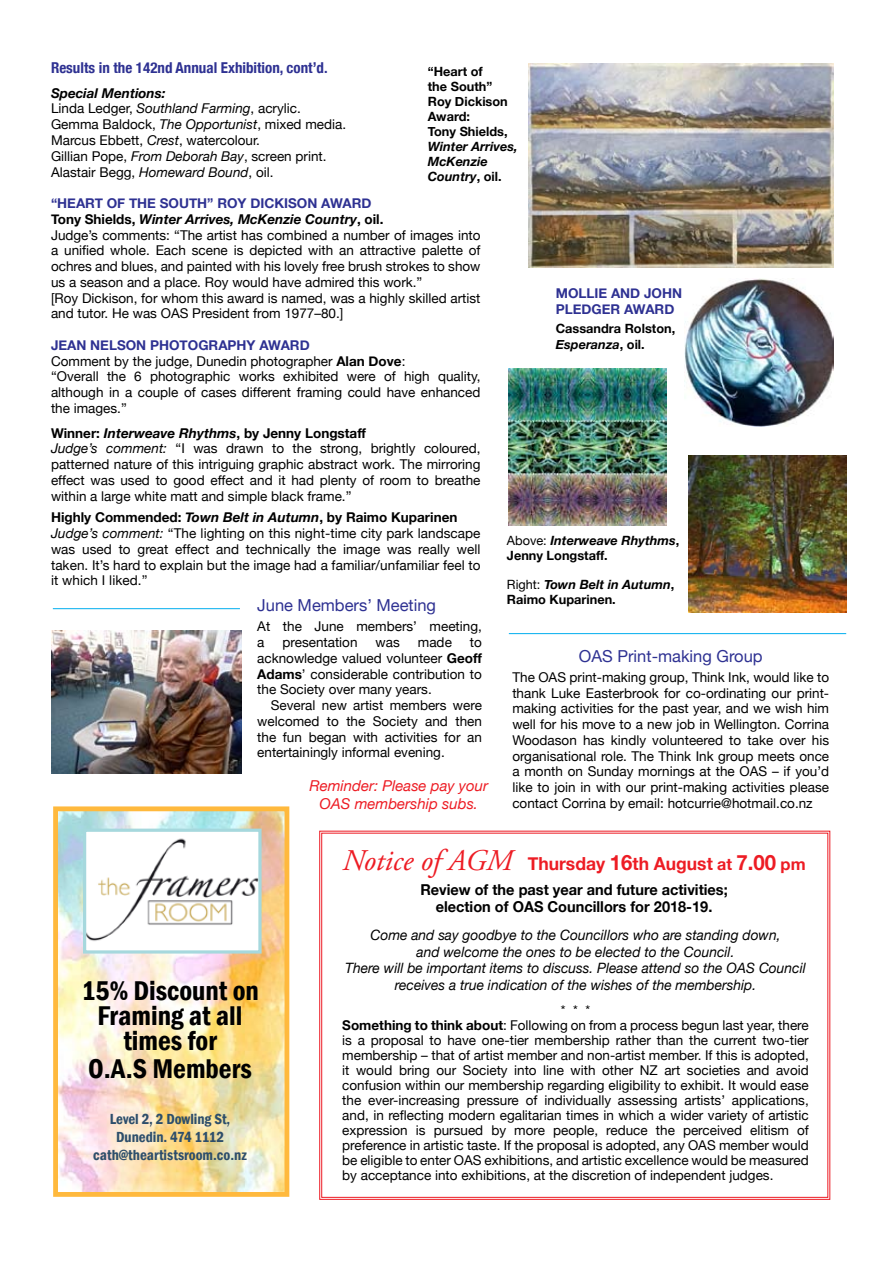
<style>
.page{position:relative;width:893px;height:1263px;background:#fff}
.page>*{position:absolute;margin:0;border:0;box-sizing:border-box;transform-origin:0 0}
.t1{font:600 condensed 27.9px/25px "Franklin Gothic";color:#000;text-align:center}
.t2{font:700 18px "Helvetica Neue";color:#ed1c24}
.t3{font:16.5px "Helvetica Neue";color:#2e3192}
.t4{font:700 15px/16.5px "Helvetica Neue";color:#000;text-align:center}
.t5{font:600 condensed 15px/18.1px "Franklin Gothic";color:#2d4e6b;text-align:center}
.t6{font:700 condensed 15px "Helvetica Neue";color:#2e3192}
.t7{font:italic 15px/18px "Helvetica Neue";color:#ed1c24;text-align:center}
.t8{font:italic 14.25px/16.5px "Helvetica Neue";color:#000;text-align:center}
.t9{font:13.5px/15.8px "Helvetica Neue";color:#000}
.t10{font:700 13.5px "Helvetica Neue";color:#2e3192}
.t11{font:italic 700 12.75px/15px "Helvetica Neue";color:#000}
.t12{font:700 12.75px/15px "Helvetica Neue";color:#000}
.s1{font-weight:700;font-style:italic}
.s2{font-style:italic}
.s3{font-style:normal}
.s4{font-weight:700;color:#2e3192}
.s5{font-weight:700}
.s6{font-weight:400;font-style:normal}
.s7{font-family:"Adobe Garamond Pro";font-weight:400;font-style:italic;font-size:30px}
.s8{font-size:21px}
.s9{font-size:16.5px}
</style>
<div class="page">
<svg style="left:319px;top:830px;width:512px;height:370px"></svg>
<hr style="left:509px;top:633px;width:337px;height:1px;background:#00aeef">
<img style="left:51px;top:630px;width:191px;height:144px">
<img style="left:528px;top:64px;width:306px;height:203px">
<img style="left:685px;top:278px;width:148px;height:149px">
<img style="left:509px;top:368px;width:157px;height:158px">
<img style="left:689px;top:455px;width:157px;height:157px">
<hr style="left:53px;top:608px;width:187px;height:1px;background:#00aeef">
<img style="left:59px;top:812px;width:224px;height:379px">
<div style="left:53px;top:806px;width:236px;height:391px;border:5px solid #ffb93d"></div>
<img style="left:87px;top:833px;width:171px;height:116px">
<div style="left:83px;top:829px;width:179px;height:124px;border:3px solid #a6d8dd"></div>
<p class="t6" style="left:51px;top:59px;width:278px">Results in the 142nd Annual Exhibition, cont’d.</p>
<p class="t9" style="left:51px;top:85px;width:297px"><span class="s1">Special Mentions:<br></span>Linda Ledger, <span class="s2">Southland Farming</span>, acrylic.<br>Gemma Baldock, <span class="s2">The Opportunist</span>, mixed media.<br>Marcus Ebbett, <span class="s2">Crest</span>, watercolour.<br>Gillian Pope, <span class="s2">From Deborah Bay</span>, screen print.<br>Alastair Begg, <span class="s2">Homeward Bound</span>, oil.</p>
<p class="t10" style="left:51px;top:195px;width:26px">“Heart</p>
<p class="t10" style="left:107px;top:195px;width:33px">of the</p>
<p class="t10" style="left:160px;top:195px;width:139px">South ” Roy Dickison</p>
<p class="t12" style="left:428px;top:64px;width:82px">“Heart of<br>the South”<br>Roy Dickison<br>Award:<br>Tony Shields,</p>
<p class="t11" style="left:428px;top:139px;width:91px">Winter Arrives,<br>McKenzie<br>Country<span class="s3">, oil.</span></p>
<p class="t9" style="left:51px;top:195px;width:431px;text-indent:270px"><span class="s4">Award<br></span><span class="s5">Tony Shields,</span> <span class="s1">Winter Arrives, McKenzie Country</span><span class="s5">, oil.<br></span>Judge’s comments: “The artist has combined a number of images into a unified whole. Each scene is depicted with an attractive palette of ochres and blues, and painted with his lovely free brush strokes to show us a season and a place. Roy would have admired this work.”<br>[Roy Dickison, for whom this award is named, was a highly skilled artist and tutor. He was OAS President from 1977–80.]</p>
<p class="t10" style="left:51px;top:337px;width:18px">Jean</p>
<p class="t10" style="left:90px;top:337px;width:20px">Nelson</p>
<p class="t10" style="left:150px;top:337px;width:20px">Photo</p>
<p class="t10" style="left:198px;top:337px;width:21px">graph</p>
<p class="t10" style="left:556px;top:285px;width:22px">Moll</p>
<p class="t10" style="left:595px;top:285px;width:28px">ie and</p>
<p class="t10" style="left:644px;top:285px;width:19px">John</p>
<p class="t10" style="left:556px;top:301px;width:19px">Pled</p>
<p class="t10" style="left:592px;top:301px;width:65px">ger award</p>
<p class="t12" style="left:556px;top:321px;width:121px;line-height:15.8px">Cassandra Rolston,<br><span class="s2">Esperanza</span>, oil.</p>
<p class="t9" style="left:51px;top:337px;width:431px;text-indent:196px"><span class="s4">y Award<br></span>Comment by the judge, Dunedin photographer <span class="s5">Alan Dove</span>:<br>“Overall the 6 photographic works exhibited were of high quality, although in a couple of cases different framing could have enhanced the images.”</p>
<p class="t9" style="left:51px;top:425px;width:431px"><span class="s5">Winner:</span> <span class="s1">Interweave Rhythms</span><span class="s5">, by Jenny Longstaff<br></span><span class="s2">Judge’s comment:</span> “I was drawn to the strong, brightly coloured, patterned nature of this intriguing graphic abstract work. The mirroring effect was used to good effect and it had plenty of room to breathe within a large white matt and simple black frame.”</p>
<p class="t9" style="left:51px;top:509px;width:431px"><span class="s5">Highly Commended:</span> <span class="s1">Town Belt in Autumn</span><span class="s5">, by Raimo Kuparinen </span><span class="s2">Judge’s comment:</span> “The lighting on this night-time city park landscape was used to great effect and technically the image was really well taken. It’s hard to explain but the image had a familiar/unfamiliar feel to it which I liked.”</p>
<p class="t11" style="left:507px;top:533px;width:174px"><span class="s6">Above:</span> Interweave Rhythms<span class="s3">,<br>Jenny Longstaff.</span></p>
<p class="t11" style="left:507px;top:576px;width:169px"><span class="s6">Right:</span> Town Belt in Autumn<span class="s3">,<br>Raimo Kuparinen.</span></p>
<p class="t3" style="left:257px;top:595px;width:180px">June Members’ Meeting</p>
<p class="t9" style="left:257px;top:618px;width:226px">At the June members’ meeting, a</p>
<p class="t9" style="left:283px;top:634px;width:77px">presentation</p>
<p class="t9" style="left:376px;top:634px;width:26px">was</p>
<p class="t9" style="left:418px;top:634px;width:36px">made</p>
<p class="t9" style="left:257px;top:634px;width:226px;text-align:justify;text-indent:213px">to acknowledge valued volunteer <span class="s5">Geoff Adams</span>’ considerable contribution to the Society over many years.</p>
<p class="t9" style="left:257px;top:697px;width:226px;text-align:justify;text-indent:14px">Several new artist members were welcomed to the Society and then the fun began with activities for an entertainingly informal evening.</p>
<p class="t3" style="left:579px;top:646px;width:185px">OAS Print-making Group</p>
<p class="t9" style="left:512px;top:669px;width:318px;text-align:justify">The OAS print-making group, Think Ink, would like to thank Luke Easterbrook for co-ordinating our print&shy;making activities for the past year, and we wish him well for his move to a new job in Wellington. Corrina Woodason has kindly volunteered to take over his organisational role. The Think Ink group meets once a month on Sunday mornings at the OAS – if you’d like to join in with our print-making activities please contact Corrina by email: hotcurrie@hotmail.co.nz</p>
<p class="t7" style="left:309px;top:776px;width:180px">Reminder: Please pay your<br>OAS membership subs.</p>
<h1 class="t1" style="left:81px;top:977px;width:179px">15% Discount on<br>Framing at all times for</h1>
<h1 class="t1" style="left:88px;top:1055px;width:165px">O.A.S Members</h1>
<p class="t5" style="left:93px;top:1109px;width:155px">Level 2, 2 Dowling St,<br>Dunedin. 474 1112 cath@theartistsroom.co.nz</p>
<h2 class="t2" style="left:342px;top:852px;width:465px"><span class="s7">Notice of AGM</span> Thursday <span class="s8">16</span>th August <span class="s9">at</span> <span class="s8">7.00</span> <span class="s9">pm</span></h2>
<p class="t4" style="left:420px;top:881px;width:309px">Review of the past year and future activities; election of OAS Councillors for 2018-19.</p>
<p class="t8" style="left:345px;top:927px;width:462px">Come and say goodbye to the Councillors who are standing down,<br>and welcome the ones to be elected to the Council.<br>There will be important items to discuss. Please attend so the OAS Council receives a true indication of the wishes of the membership.</p>
<p class="t9" style="left:342px;top:1002px;width:468px;line-height:15px;text-indent:219px">* * *<br><span class="s5">Something to think about</span>: Following on from a process begun last year, there is a proposal to have one-tier membership rather than the current two-tier membership – that of artist member and non-artist member. If this is adopted, it would bring our Society into line with other NZ art societies and avoid confusion within our membership regarding eligibility to exhibit. It would ease the ever-increasing pressure of individually assessing artists’ applications, and, in reflecting modern egalitarian times in which a wider variety of artistic expression is pursued by more people, reduce the perceived elitism of preference in artistic taste. If the proposal is adopted, any OAS member would be eligible to enter OAS exhibitions, and artistic excellence would be measured by acceptance into exhibitions, at the discretion of independent judges.</p>
</div>
